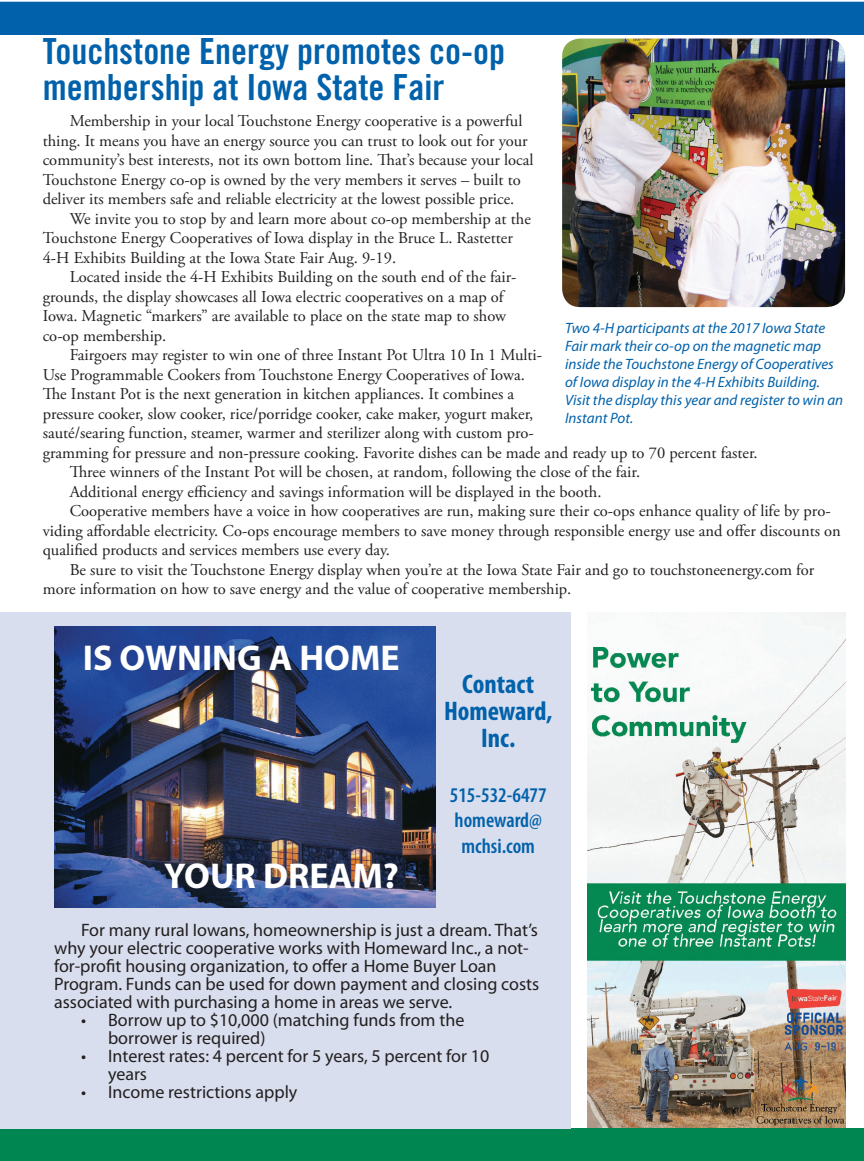
<style>
.page{position:relative;width:864px;height:1161px;background:#fff}
.page>*{position:absolute;margin:0;border:0;box-sizing:border-box;transform-origin:0 0}
.t1{font:36px/36px "Trade Gothic LT Std Bd Cn 20";color:#0161aa}
.t2{font:700 36px "Myriad Pro";color:#fff}
.t3{font:700 condensed 27px/27px "Myriad Pro";color:#0161aa;text-align:center}
.t4{font:600 condensed 21px/25.2px "Myriad Pro";color:#0161aa;text-align:center}
.t5{font:18px/18px "Myriad Pro";color:#231f20}
.t6{font:16.5px/19.5px "Adobe Garamond Pro";color:#231f20}
.t7{font:italic 15px/18px "Myriad Pro";color:#0161aa}
</style>
<div class="page">
<div style="left:0;top:2px;width:864px;height:32px;background:#0161aa"></div>
<div style="left:0;top:1129px;width:864px;height:32px;background:#008751"></div>
<div style="left:0;top:613px;width:571px;height:516px;background:#d8deed"></div>
<img style="left:562px;top:39px;width:283px;height:268px">
<img style="left:588px;top:613px;width:257px;height:515px">
<img style="left:54px;top:627px;width:381px;height:281px">
<h1 class="t1" style="left:43px;top:33px;width:464px">Touchstone Energy promotes co-op membership at Iowa State Fair</h1>
<p class="t6" style="left:43px;top:112px;width:492px;text-indent:27px">Membership in your local Touchstone Energy cooperative is a powerful thing. It means you have an energy source you can trust to look out for your community’s best interests, not its own bottom line. That’s because your local Touchstone Energy co-op is owned by the very members it serves – built to deliver its members safe and reliable electricity at the lowest possible price.</p>
<p class="t6" style="left:43px;top:209px;width:490px;text-indent:27px">We invite you to stop by and learn more about co-op membership at the<br>Touchstone Energy Cooperatives of Iowa display in the Bruce L. Rastetter<br>4-H Exhibits Building at the Iowa State Fair Aug. 9-19.</p>
<p class="t6" style="left:43px;top:268px;width:475px;text-indent:27px">Located inside the 4-H Exhibits Building on the south end of the fair&shy;grounds, the display showcases all Iowa electric cooperatives on a map of Iowa. Magnetic “markers” are available to place on the state map to show co-op membership.</p>
<p class="t6" style="left:70px;top:346px;width:474px">Fairgoers may register to win one of three Instant Pot Ultra 10 In 1 Multi-</p>
<p class="t6" style="left:43px;top:365px;width:484px">Use Programmable Cookers from Touchstone Energy Cooperatives of Iowa.</p>
<p class="t6" style="left:43px;top:385px;width:473px">The Instant Pot is the next generation in kitchen appliances. It combines a</p>
<p class="t6" style="left:43px;top:404px;width:492px">pressure cooker, slow cooker, rice/porridge cooker, cake maker, yogurt maker,</p>
<p class="t6" style="left:43px;top:424px;width:492px">sauté/searing function, steamer, warmer and sterilizer along with custom pro-</p>
<p class="t6" style="left:43px;top:443px;width:716px">gramming for pressure and non-pressure cooking. Favorite dishes can be made and ready up to 70 percent faster.</p>
<p class="t6" style="left:70px;top:463px;width:572px">Three winners of the Instant Pot will be chosen, at random, following the close of the fair.</p>
<p class="t6" style="left:70px;top:482px;width:533px">Additional energy efficiency and savings information will be displayed in the booth.</p>
<p class="t6" style="left:70px;top:502px;width:762px">Cooperative members have a voice in how cooperatives are run, making sure their co-ops enhance quality of life by pro-</p>
<p class="t6" style="left:43px;top:521px;width:800px">viding affordable electricity. Co-ops encourage members to save money through responsible energy use and offer discounts on</p>
<p class="t6" style="left:43px;top:541px;width:349px">qualified products and services members use every day.</p>
<p class="t6" style="left:70px;top:560px;width:746px">Be sure to visit the Touchstone Energy display when you’re at the Iowa State Fair and go to touchstoneenergy.com for</p>
<p class="t6" style="left:43px;top:580px;width:530px">more information on how to save energy and the value of cooperative membership.</p>
<p class="t7" style="left:565px;top:319px;width:280px">Two 4-H participants at the 2017 Iowa State Fair mark their co-op on the magnetic map inside the Touchstone Energy of Cooperatives of Iowa display in the 4-H Exhibits Building.<br>Visit the display this year and register to win an Instant Pot.</p>
<h1 class="t2" style="left:83px;top:634px;width:318px">IS OWNING A HOME</h1>
<h1 class="t2" style="left:164px;top:853px;width:236px">YOUR DREAM?</h1>
<h2 class="t3" style="left:444px;top:670px;width:110px">Contact<br>Homeward,<br>Inc.</h2>
<p class="t4" style="left:450px;top:782px;width:98px">515-532-6477 homeward@ mchsi.com</p>
<p class="t5" style="left:54px;top:921px;width:487px;text-indent:27px">For many rural Iowans, homeownership is just a dream. That’s why your electric cooperative works with Homeward Inc., a not&shy;for-profit housing organization, to offer a Home Buyer Loan Program. Funds can be used for down payment and closing costs associated with purchasing a home in areas we serve.</p>
<p class="t5" style="left:108px;top:1011px;width:358px;text-indent:-27px">• Borrow up to $10,000 (matching funds from the borrower is required)</p>
<p class="t5" style="left:108px;top:1047px;width:383px;text-indent:-27px">• Interest rates: 4 percent for 5 years, 5 percent for 10 years</p>
<p class="t5" style="left:81px;top:1083px;width:218px">• Income restrictions apply</p>
</div>
